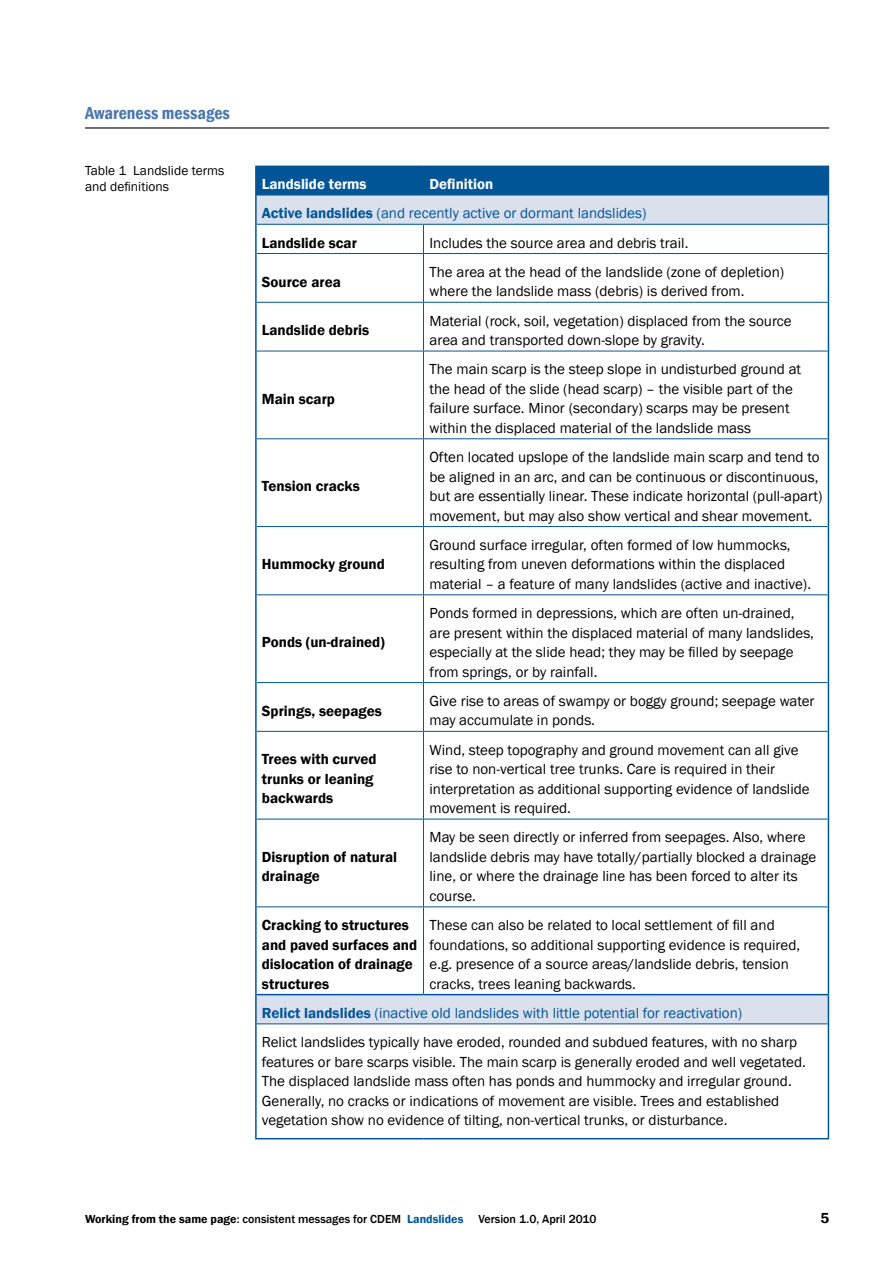
<style>
.page{position:relative;width:893px;height:1263px;background:#fff}
.page>*{position:absolute;margin:0;border:0;box-sizing:border-box;transform-origin:0 0}
.t1{font:600 condensed 18px "Franklin Gothic";color:#4878b0}
.t2{font:15px/19.5px "Franklin Gothic";color:#000}
.t3{font:600 15px/19.5px "Franklin Gothic";color:#000}
.t4{font:15px/29.2px "Franklin Gothic";color:#005596}
.t5{font:600 15px "Franklin Gothic";color:#fff}
.t6{font:13.5px/16.2px "Franklin Gothic";color:#000}
.t7{font:500 12px "Franklin Gothic";color:#000}
.s1{font-weight:600;color:#fff}
.s2{font-weight:600}
.s3{font-weight:600;color:#000}
.s4{font-weight:600;color:#005596}
.s5{color:#005596}
</style>
<div class="page">
<hr style="left:85px;top:127px;width:744px;height:2px;background:#000">
<svg style="left:257px;top:254px;width:571px;height:769px"></svg>
<hr style="left:255px;top:166px;width:168px;height:1px;background:#005596">
<hr style="left:255px;top:167px;width:2px;height:28px;background:#005596">
<hr style="left:255px;top:195px;width:2px;height:29px;background:#005596">
<hr style="left:255px;top:224px;width:2px;height:30px;background:#005596">
<hr style="left:828px;top:224px;width:1px;height:30px;background:#005596">
<hr style="left:255px;top:254px;width:2px;height:48px;background:#005596">
<hr style="left:828px;top:254px;width:1px;height:48px;background:#005596">
<hr style="left:255px;top:302px;width:2px;height:49px;background:#005596">
<hr style="left:828px;top:302px;width:1px;height:49px;background:#005596">
<hr style="left:255px;top:351px;width:2px;height:88px;background:#005596">
<hr style="left:828px;top:351px;width:1px;height:88px;background:#005596">
<hr style="left:255px;top:439px;width:2px;height:87px;background:#005596">
<hr style="left:828px;top:439px;width:1px;height:87px;background:#005596">
<hr style="left:255px;top:526px;width:2px;height:69px;background:#005596">
<hr style="left:828px;top:526px;width:1px;height:69px;background:#005596">
<hr style="left:255px;top:595px;width:2px;height:87px;background:#005596">
<hr style="left:828px;top:595px;width:1px;height:87px;background:#005596">
<hr style="left:255px;top:682px;width:2px;height:49px;background:#005596">
<hr style="left:828px;top:682px;width:1px;height:49px;background:#005596">
<hr style="left:255px;top:731px;width:2px;height:88px;background:#005596">
<hr style="left:828px;top:731px;width:1px;height:88px;background:#005596">
<hr style="left:255px;top:819px;width:2px;height:88px;background:#005596">
<hr style="left:828px;top:819px;width:1px;height:88px;background:#005596">
<hr style="left:255px;top:907px;width:2px;height:87px;background:#005596">
<hr style="left:828px;top:907px;width:1px;height:87px;background:#005596">
<hr style="left:255px;top:995px;width:2px;height:29px;background:#005596">
<svg style="left:828px;top:995px;width:1px;height:29px"></svg>
<hr style="left:255px;top:1024px;width:2px;height:114px;background:#005596">
<hr style="left:828px;top:1024px;width:1px;height:114px;background:#005596">
<hr style="left:255px;top:1138px;width:168px;height:1px;background:#005596">
<hr style="left:423px;top:1138px;width:406px;height:1px;background:#005596">
<svg style="left:256px;top:166px;width:573px;height:87px"></svg>
<hr style="left:257px;top:253px;width:166px;height:1px;background:#005596">
<hr style="left:423px;top:253px;width:405px;height:1px;background:#005596">
<hr style="left:423px;top:254px;width:1px;height:48px;background:#005596">
<hr style="left:257px;top:302px;width:166px;height:1px;background:#005596">
<hr style="left:423px;top:302px;width:405px;height:1px;background:#005596">
<hr style="left:423px;top:303px;width:1px;height:48px;background:#005596">
<hr style="left:257px;top:351px;width:166px;height:1px;background:#005596">
<hr style="left:423px;top:351px;width:405px;height:1px;background:#005596">
<hr style="left:423px;top:351px;width:1px;height:87px;background:#005596">
<hr style="left:257px;top:438px;width:166px;height:1px;background:#005596">
<hr style="left:423px;top:438px;width:405px;height:1px;background:#005596">
<hr style="left:423px;top:439px;width:1px;height:87px;background:#005596">
<hr style="left:257px;top:526px;width:166px;height:1px;background:#005596">
<hr style="left:423px;top:526px;width:405px;height:1px;background:#005596">
<hr style="left:423px;top:527px;width:1px;height:67px;background:#005596">
<hr style="left:257px;top:594px;width:166px;height:1px;background:#005596">
<hr style="left:423px;top:594px;width:405px;height:1px;background:#005596">
<hr style="left:423px;top:595px;width:1px;height:87px;background:#005596">
<hr style="left:257px;top:682px;width:166px;height:1px;background:#005596">
<hr style="left:423px;top:682px;width:405px;height:1px;background:#005596">
<hr style="left:423px;top:683px;width:1px;height:48px;background:#005596">
<hr style="left:257px;top:731px;width:166px;height:1px;background:#005596">
<hr style="left:423px;top:731px;width:405px;height:1px;background:#005596">
<hr style="left:423px;top:732px;width:1px;height:87px;background:#005596">
<hr style="left:257px;top:819px;width:166px;height:1px;background:#005596">
<hr style="left:423px;top:819px;width:405px;height:1px;background:#005596">
<hr style="left:423px;top:819px;width:1px;height:87px;background:#005596">
<hr style="left:257px;top:906px;width:166px;height:1px;background:#005596">
<hr style="left:423px;top:906px;width:405px;height:1px;background:#005596">
<hr style="left:423px;top:907px;width:1px;height:87px;background:#005596">
<hr style="left:257px;top:1023px;width:166px;height:1px;background:#005596">
<hr style="left:423px;top:1023px;width:405px;height:1px;background:#005596">
<hr style="left:255px;top:994px;width:168px;height:1px;background:#005596">
<hr style="left:423px;top:994px;width:406px;height:1px;background:#005596">
<p class="t1" style="left:85px;top:101px;width:146px">Awareness messages</p>
<p class="t6" style="left:85px;top:163px;width:141px">Table 1 Landslide terms and definitions</p>
<p class="t4" style="left:262px;top:170px;width:386px;text-indent:168px"><span class="s1">Definition<br></span><span class="s2">Active landslides</span> (and recently active or dormant landslides)<br><span class="s3">Landslide scar</span></p>
<p class="t5" style="left:262px;top:175px;width:106px">Landslide terms</p>
<p class="t2" style="left:429px;top:233px;width:260px">Includes the source area and debris trail.</p>
<p class="t3" style="left:262px;top:272px;width:81px">Source area</p>
<p class="t2" style="left:429px;top:262px;width:356px">The area at the head of the landslide (zone of depletion) where the landslide mass (debris) is derived from.</p>
<p class="t3" style="left:262px;top:321px;width:109px">Landslide debris</p>
<p class="t2" style="left:429px;top:311px;width:364px">Material (rock, soil, vegetation) displaced from the source area and transported down-slope by gravity.</p>
<p class="t3" style="left:262px;top:389px;width:75px">Main scarp</p>
<p class="t3" style="left:262px;top:477px;width:99px">Tension cracks</p>
<p class="t3" style="left:262px;top:555px;width:124px">Hummocky ground</p>
<p class="t3" style="left:262px;top:633px;width:124px">Ponds (un-drained)</p>
<p class="t2" style="left:429px;top:360px;width:373px">The main scarp is the steep slope in undisturbed ground at the head of the slide (head scarp) – the visible part of the failure surface. Minor (secondary) scarps may be present within the displaced material of the landslide mass</p>
<p class="t2" style="left:429px;top:448px;width:394px">Often located upslope of the landslide main scarp and tend to be aligned in an arc, and can be continuous or discontinuous, but are essentially linear. These indicate horizontal (pull-apart) movement, but may also show vertical and shear movement.</p>
<p class="t2" style="left:429px;top:535px;width:383px">Ground surface irregular, often formed of low hummocks, resulting from uneven deformations within the displaced material – a feature of many landslides (active and inactive).</p>
<p class="t2" style="left:429px;top:604px;width:386px">Ponds formed in depressions, which are often un-drained, are present within the displaced material of many landslides, especially at the slide head; they may be filled by seepage from springs, or by rainfall.</p>
<p class="t3" style="left:262px;top:701px;width:122px">Springs, seepages</p>
<p class="t2" style="left:429px;top:691px;width:386px">Give rise to areas of swampy or boggy ground; seepage water may accumulate in ponds.</p>
<p class="t3" style="left:262px;top:750px;width:116px">Trees with curved trunks or leaning backwards</p>
<p class="t2" style="left:429px;top:740px;width:382px">Wind, steep topography and ground movement can all give rise to non-vertical tree trunks. Care is required in their interpretation as additional supporting evidence of landslide movement is required.</p>
<p class="t3" style="left:262px;top:847px;width:137px">Disruption of natural drainage</p>
<p class="t2" style="left:429px;top:828px;width:388px">May be seen directly or inferred from seepages. Also, where landslide debris may have totally/partially blocked a drainage line, or where the drainage line has been forced to alter its course.</p>
<p class="t3" style="left:262px;top:915px;width:157px">Cracking to structures and paved surfaces and dislocation of drainage structures</p>
<p class="t2" style="left:429px;top:916px;width:372px">These can also be related to local settlement of fill and foundations, so additional supporting evidence is required, e.g. presence of a source areas/landslide debris, tension cracks, trees leaning backwards.</p>
<p class="t2" style="left:262px;top:998px;width:537px;line-height:29.2px"><span class="s4">Relict landslides</span> <span class="s5">(inactive old landslides with little potential for reactivation)<br></span>Relict landslides typically have eroded, rounded and subdued features, with no sharp</p>
<p class="t2" style="left:262px;top:1052px;width:545px">features or bare scarps visible. The main scarp is generally eroded and well vegetated.<br>The displaced landslide mass often has ponds and hummocky and irregular ground.<br>Generally, no cracks or indications of movement are visible. Trees and established vegetation show no evidence of tilting, non-vertical trunks, or disturbance.</p>
<p class="t7" style="left:85px;top:1211px;width:513px"><span class="s2">Working from the same page</span>: consistent messages for CDEM <span class="s4">Landslides</span> Version 1.0, April 2010</p>
<p class="t3" style="left:820px;top:1208px;width:10px">5</p>
</div>
